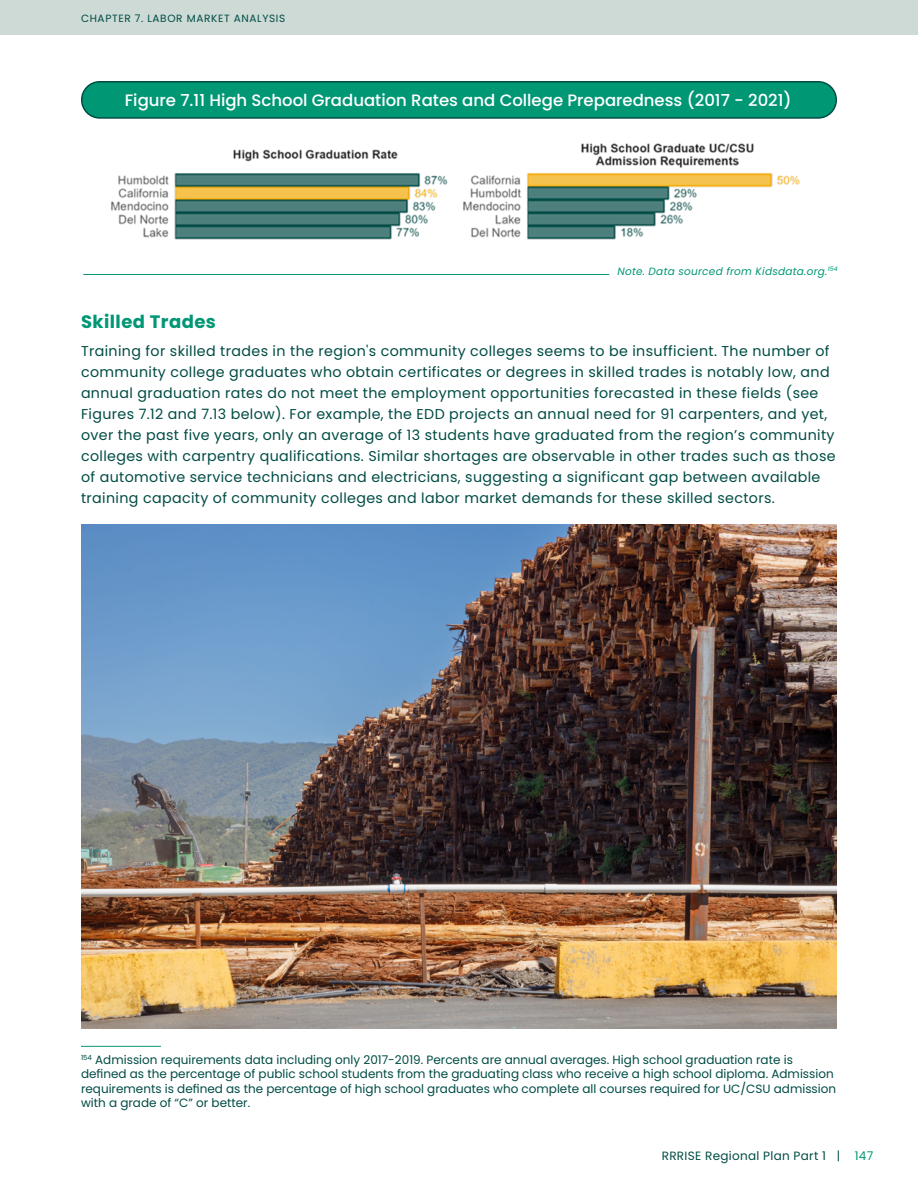
<style>
.page{position:relative;width:918px;height:1188px;background:#fff}
.page>*{position:absolute;margin:0;border:0;box-sizing:border-box;transform-origin:0 0}
.t1{font:700 18px "Poppins";letter-spacing:.025em;color:#009775}
.t2{font:500 16.5px "Poppins";color:#fff}
.t3{font:14.25px/21px "Poppins";letter-spacing:.025em;color:#004c45}
.t4{font:12px/14.4px "Poppins";color:#004c45}
.t5{font:12px "Poppins";letter-spacing:.025em;color:#004c45}
.t6{font:italic 10.5px "Poppins";letter-spacing:.025em;color:#009775}
.t7{font:10.5px "Poppins";letter-spacing:.06em;color:#004c45}
.s1{font-style:inherit}
.s2{color:#009775}
</style>
<div class="page">
<div style="left:0;top:0;width:918px;height:35px;background:#cddad5"></div>
<div style="left:82px;top:82px;width:754px;height:36px;background:#009775;border-radius:18px"></div>
<div style="left:81px;top:81px;width:756px;height:38px;border:2px solid #004c45;border-radius:18px"></div>
<img style="left:111px;top:143px;width:689px;height:97px">
<hr style="left:83px;top:274px;width:526px;height:1px;background:#009775">
<hr style="left:81px;top:1046px;width:80px;height:1px;background:#009775">
<img style="left:81px;top:525px;width:756px;height:504px">
<p class="t7" style="left:81px;top:12px;width:206px">CHAPTER 7. LABOR MARKET ANALYSIS</p>
<p class="t2" style="left:125px;top:90px;width:668px">Figure 7.11 High School Graduation Rates and College Preparedness (2017 - 2021)</p>
<p class="t6" style="left:617px;top:265px;width:222px">Note. Data sourced from Kidsdata.org.<sup>154</sup></p>
<p class="t1" style="left:81px;top:311px;width:137px">Skilled Trades</p>
<p class="t3" style="left:81px;top:340px;width:756px">Training for skilled trades in the region's community colleges seems to be insufficient. The number of community college graduates who obtain certificates or degrees in skilled trades is notably low, and annual graduation rates do not meet the employment opportunities forecasted in these fields (see Figures 7.12 and 7.13 below). For example, the EDD projects an annual need for 91 carpenters, and yet, over the past five years, only an average of 13 students have graduated from the region’s community colleges with carpentry qualifications. Similar shortages are observable in other trades such as those of automotive service technicians and electricians, suggesting a significant gap between available training capacity of community colleges and labor market demands for these skilled sectors.</p>
<p class="t4" style="left:81px;top:1052px;width:757px"><sup>154</sup> Admission requirements data including only 2017-2019. Percents are annual averages. High school graduation rate is defined as the percentage of public school students from the graduating class who receive a high school diploma. Admission requirements is defined as the percentage of high school graduates who complete all courses required for UC/CSU admission with a grade of “C” or better.</p>
<p class="t5" style="left:662px;top:1149px;width:213px">RRRISE Regional Plan Part 1 <span class="s1">|</span> <span class="s2">147</span></p>
</div>
